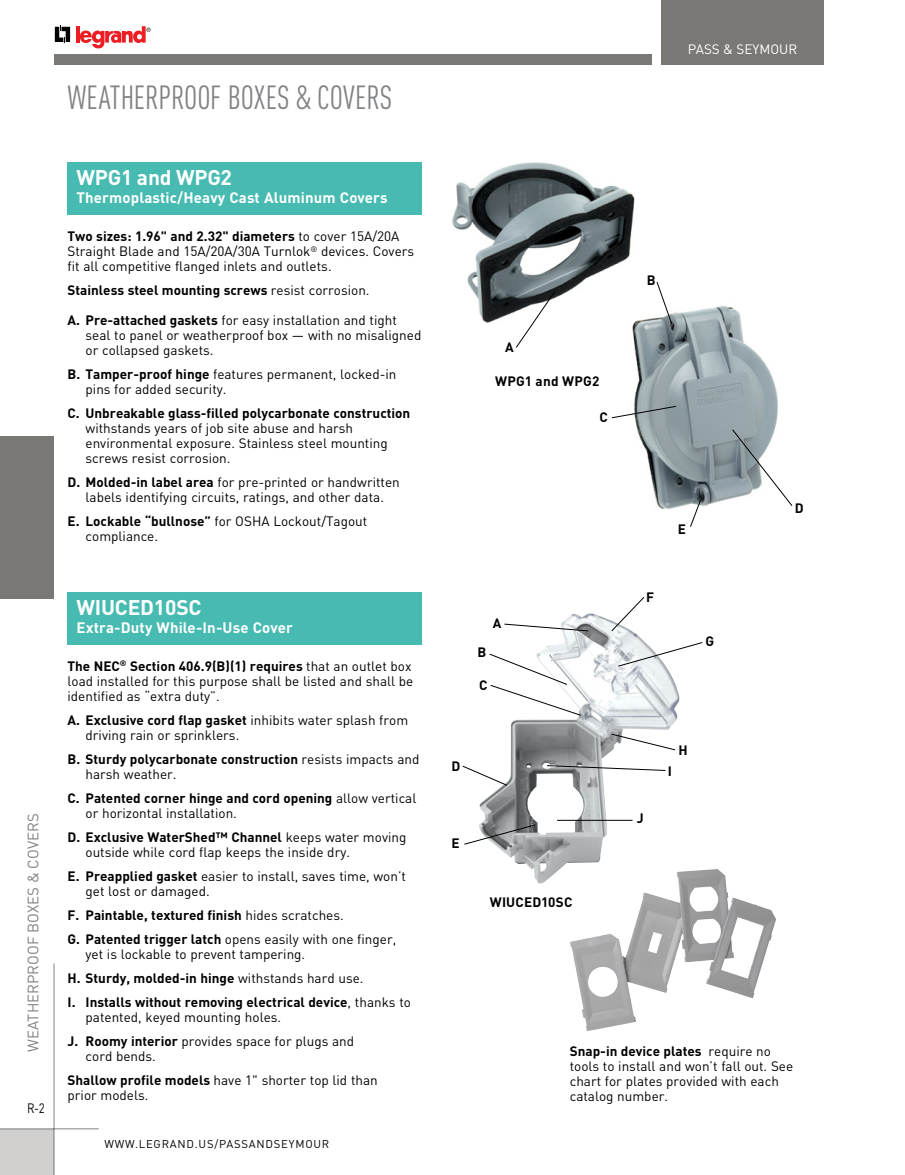
<style>
.page{position:relative;width:905px;height:1175px;background:#fff}
.page>*{position:absolute;margin:0;border:0;box-sizing:border-box;transform-origin:0 0}
.t1{font:condensed 33px "DIN Pro";letter-spacing:-.005em;color:#808285;scale:.95 1}
.t2{font:700 21px "DIN Pro";letter-spacing:-.01em;color:#fff}
.t3{font:700 15px "DIN Pro";letter-spacing:.01em;color:#fff}
.t4{font:15px "DIN Pro";color:#808285}
.t5{font:13.5px/15px "DIN Pro";color:#000}
.t6{font:700 13.5px/24px "DIN Pro";color:#000}
.t7{font:13.5px "DIN Pro";color:#fff}
.t8{font:700 13.5px "DIN Pro";letter-spacing:.02em;color:#000}
.t9{font:13.5px "DIN Pro";color:#000;scale:.85 1}
.t10{font:11.25px "DIN Pro";letter-spacing:.07em;color:#000}
.s1{font-weight:700}
.s2{font-weight:400}
</style>
<div class="page">
<hr style="left:76px;top:26px;width:3px;height:17px;background:#ed1d24">
<svg style="left:80px;top:26px;width:71px;height:22px"></svg>
<svg style="left:55px;top:26px;width:15px;height:17px"></svg>
<div style="left:661px;top:0;width:163px;height:65px;background:#797875"></div>
<div style="left:54px;top:54px;width:597px;height:11px;background:#797875"></div>
<div style="left:0;top:1128px;width:54px;height:46px;background:#d2d0cf"></div>
<hr style="left:0;top:1128px;width:99px;height:1px;background:#808285">
<hr style="left:54px;top:963px;width:1px;height:211px;background:#808285">
<div style="left:0;top:436px;width:54px;height:162px;background:#797875"></div>
<img style="left:452px;top:162px;width:183px;height:161px">
<svg style="left:515px;top:291px;width:40px;height:57px"></svg>
<div style="left:68px;top:162px;width:354px;height:52px;background:#47bbb1"></div>
<img style="left:479px;top:613px;width:111px;height:270px">
<svg style="left:504px;top:623px;width:84px;height:8px"></svg>
<svg style="left:611px;top:597px;width:33px;height:34px"></svg>
<svg style="left:462px;top:765px;width:45px;height:20px"></svg>
<svg style="left:464px;top:824px;width:71px;height:20px"></svg>
<svg style="left:489px;top:653px;width:92px;height:62px"></svg>
<svg style="left:618px;top:642px;width:84px;height:24px"></svg>
<svg style="left:611px;top:733px;width:64px;height:17px"></svg>
<svg style="left:546px;top:765px;width:119px;height:6px"></svg>
<hr style="left:557px;top:820px;width:75px;height:1px;background:#000">
<img style="left:569px;top:869px;width:207px;height:162px">
<div style="left:68px;top:592px;width:354px;height:52px;background:#47bbb1"></div>
<div style="left:629px;top:297px;width:162px;height:225px;background:#fff"></div>
<img style="left:632px;top:305px;width:146px;height:205px">
<svg style="left:656px;top:281px;width:16px;height:44px"></svg>
<svg style="left:690px;top:499px;width:11px;height:28px"></svg>
<svg style="left:732px;top:429px;width:60px;height:77px"></svg>
<svg style="left:611px;top:406px;width:65px;height:12px"></svg>
<h1 class="t1" style="left:68px;top:78px;width:343px">WEATHERPROOF BOXES &amp; COVERS</h1>
<p class="t4" style="left:23px;top:1051px;width:240px;rotate:-90deg">WEATHERPROOF BOXES &amp; COVERS</p>
<p class="t9" style="left:27px;top:1099px;width:23px">R-2</p>
<h2 class="t2" style="left:76px;top:163px;width:157px">WPG1 and WPG2</h2>
<p class="t3" style="left:76px;top:187px;width:312px">Thermoplastic/Heavy Cast Aluminum Covers</p>
<p class="t5" style="left:67px;top:228px;width:348px"><span class="s1">Two sizes: 1.96" and 2.32" diameters</span> to cover 15A/20A<br>Straight Blade and 15A/20A/30A Turnlok<sup>®</sup> devices. Covers fit all competitive flanged inlets and outlets.</p>
<p class="t6" style="left:67px;top:278px;width:303px">Stainless steel mounting screws <span class="s2">resist corrosion.</span></p>
<p class="t5" style="left:85px;top:312px;width:337px;text-indent:-18px"><span class="s1">A. Pre-attached gaskets</span> for easy installation and tight seal to panel or weatherproof box — with no misaligned or collapsed gaskets.</p>
<p class="t5" style="left:86px;top:366px;width:312px;text-indent:-18px"><span class="s1">B. Tamper-proof hinge</span> features permanent, locked-in pins for added security.</p>
<p class="t6" style="left:68px;top:401px;width:344px">C. Unbreakable glass-filled polycarbonate construction</p>
<p class="t5" style="left:86px;top:420px;width:304px">withstands years of job site abuse and harsh environmental exposure. Stainless steel mounting screws resist corrosion.</p>
<p class="t5" style="left:68px;top:474px;width:334px;text-align:center"><span class="s1">D. Molded-in label area</span> for pre-printed or handwritten labels identifying circuits, ratings, and other data.</p>
<p class="t5" style="left:86px;top:513px;width:283px;text-indent:-18px"><span class="s1">E. Lockable “bullnose”</span> for OSHA Lockout/Tagout compliance.</p>
<h2 class="t2" style="left:76px;top:592px;width:126px">WIUCED10SC</h2>
<p class="t3" style="left:76px;top:617px;width:218px">Extra-Duty While-In-Use Cover</p>
<p class="t5" style="left:68px;top:658px;width:347px"><span class="s1">The NEC</span><sup>®</sup> <span class="s1">Section 406.9(B)(1) requires</span> that an outlet box load installed for this purpose shall be listed and shall be identified as “extra duty”.</p>
<p class="t5" style="left:85px;top:712px;width:324px;text-indent:-18px"><span class="s1">A. Exclusive cord flap gasket</span> inhibits water splash from driving rain or sprinklers.</p>
<p class="t6" style="left:85px;top:751px;width:335px;line-height:15px;text-indent:-18px">B. Sturdy polycarbonate construction <span class="s2">resists impacts and harsh weather.</span></p>
<p class="t5" style="left:85px;top:790px;width:332px;text-indent:-18px"><span class="s1">C. Patented corner hinge and cord opening</span> allow vertical or horizontal installation.</p>
<p class="t5" style="left:85px;top:829px;width:322px;text-indent:-18px"><span class="s1">D. Exclusive WaterShed™ Channel</span> keeps water moving outside while cord flap keeps the inside dry.</p>
<p class="t5" style="left:86px;top:868px;width:322px;text-indent:-18px"><span class="s1">E. Preapplied gasket</span> easier to install, saves time, won’t get lost or damaged.</p>
<p class="t6" style="left:68px;top:902px;width:330px">F. Paintable, textured finish <span class="s2">hides scratches.<br></span>G. Patented trigger latch <span class="s2">opens easily with one finger,</span></p>
<p class="t6" style="left:68px;top:941px;width:345px;text-indent:18px"><span class="s2">yet is lockable to prevent tampering.<br></span>H. Sturdy, molded-in hinge <span class="s2">withstands hard use.<br></span>I. Installs without removing electrical device<span class="s2">, thanks to</span></p>
<p class="t5" style="left:68px;top:1004px;width:288px;line-height:24px;text-indent:18px">patented, keyed mounting holes.<br><span class="s1">J. Roomy interior</span> provides space for plugs and</p>
<p class="t5" style="left:68px;top:1043px;width:312px;line-height:24px;text-indent:18px">cord bends.<br><span class="s1">Shallow profile models</span> have 1" shorter top lid than</p>
<p class="t5" style="left:68px;top:1087px;width:82px">prior models.</p>
<p class="t10" style="left:104px;top:1135px;width:226px">WWW.LEGRAND.US/PASSANDSEYMOUR</p>
<p class="t7" style="left:688px;top:40px;width:111px">PASS &amp; SEYMOUR</p>
<p class="t6" style="left:505px;top:335px;width:10px">A</p>
<p class="t8" style="left:495px;top:372px;width:106px">WPG1 and WPG2</p>
<p class="t6" style="left:599px;top:405px;width:10px">C</p>
<p class="t6" style="left:647px;top:268px;width:10px">B</p>
<p class="t6" style="left:678px;top:516px;width:10px">E</p>
<p class="t6" style="left:493px;top:610px;width:10px">A</p>
<p class="t6" style="left:477px;top:640px;width:10px">B</p>
<p class="t6" style="left:479px;top:672px;width:10px">C</p>
<p class="t6" style="left:646px;top:584px;width:9px">F</p>
<p class="t6" style="left:705px;top:628px;width:10px">G</p>
<p class="t6" style="left:451px;top:754px;width:10px">D</p>
<p class="t6" style="left:667px;top:758px;width:6px">I</p>
<p class="t6" style="left:678px;top:737px;width:11px">H</p>
<p class="t6" style="left:451px;top:830px;width:10px">E</p>
<p class="t6" style="left:637px;top:805px;width:8px">J</p>
<p class="t6" style="left:489px;top:890px;width:84px">WIUCED10SC</p>
<p class="t6" style="left:794px;top:495px;width:10px">D</p>
<p class="t5" style="left:569px;top:1043px;width:225px"><span class="s1">Snap-in device plates</span> require no tools to install and won’t fall out. See chart for plates provided with each catalog number.</p>
</div>
